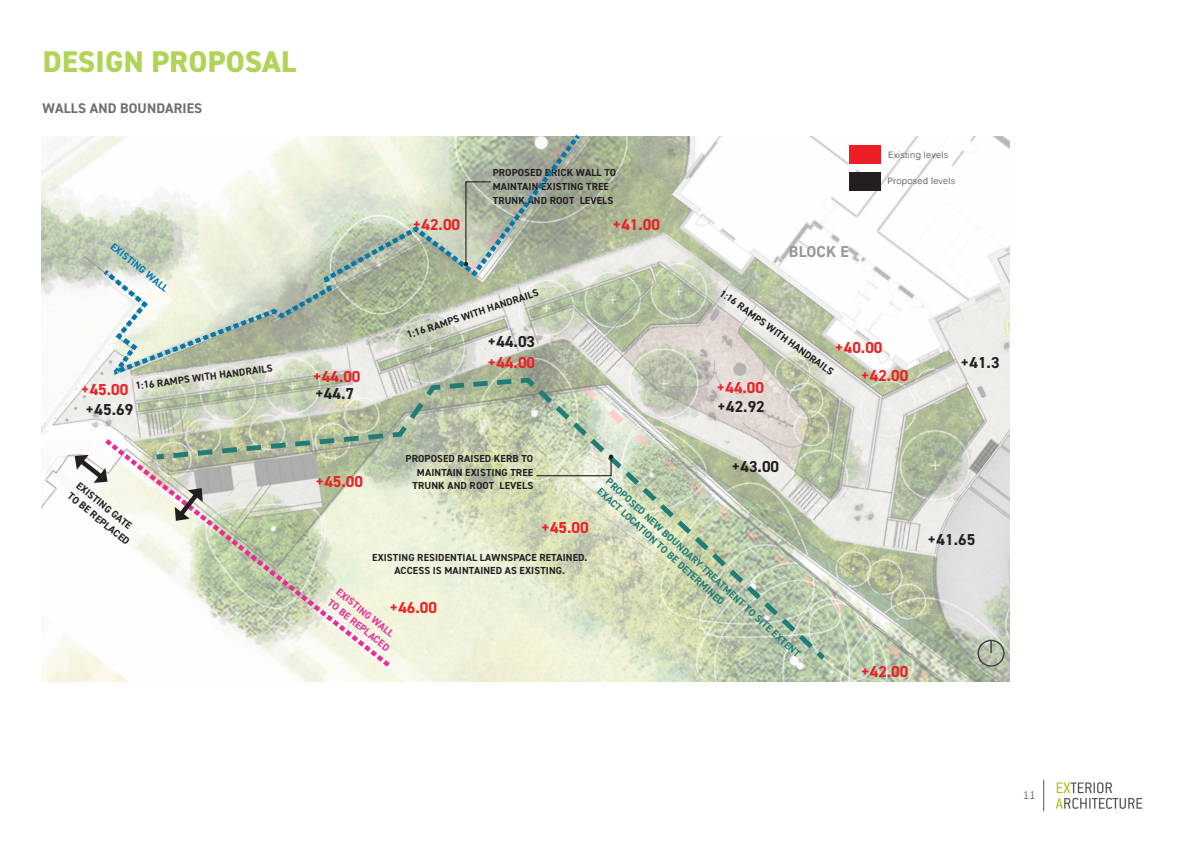
<style>
.page{position:relative;width:1191px;height:842px;background:#fff}
.page>*{position:absolute;margin:0;border:0;box-sizing:border-box;transform-origin:0 0}
.Section_Heading__Page_title___NOT_IN_TOC{font:800 30px "DIN2014";letter-spacing:.01em;color:#b0d358}
.Section_Sub_Heading__NOT_IN_TOC{font:700 15.9px "DIN2014";color:#ed1f24}
.Section_Sub_Heading__NOT_IN_TOC-2{font:700 15.9px "DIN2014";color:#231f20}
.Section_Sub_Heading__NOT_IN_TOC-3{font:700 15.9px "DIN2014";letter-spacing:.01em;color:#989898}
.Section_Sub_Heading__NOT_IN_TOC-4{font:700 14px "DIN2014";letter-spacing:.01em;color:#6b6f70}
.t1{font:11px "Kalinga";color:#636366;scale:.95 1}
.Section_Sub_Heading__NOT_IN_TOC-5{font:700 10.2px/13.6px "DIN2014";letter-spacing:.01em;color:#231f20}
.Section_Sub_Heading__NOT_IN_TOC-6{font:700 10.2px "DIN2014";color:#217c76}
.Section_Sub_Heading__NOT_IN_TOC-7{font:700 10.2px "DIN2014";color:#ed2b94}
.Section_Sub_Heading__NOT_IN_TOC-8{font:700 10.2px "DIN2014";color:#0078aa}
.Key_text{font:9px "Kalinga";letter-spacing:.03em;color:#3e3e3f;scale:.95 1}
</style>
<div class="page">
<img style="left:42px;top:137px;width:967px;height:545px">
<svg style="left:151px;top:375px;width:679px;height:290px;background:#d0d7be"></svg>
<svg style="left:100px;top:434px;width:295px;height:237px"></svg>
<svg style="left:173px;top:487px;width:31px;height:35px"></svg>
<svg style="left:73px;top:453px;width:36px;height:31px"></svg>
<svg style="left:535px;top:454px;width:78px;height:23px;background:#d1d7bd"></svg>
<div style="left:977px;top:640px;width:27px;height:27px;border:1px solid #3e3e3f;border-radius:50%"></div>
<svg style="left:990px;top:640px;width:1px;height:13px"></svg>
<svg style="left:99px;top:136px;width:483px;height:288px;background:#c4cdb9"></svg>
<svg style="left:109px;top:134px;width:475px;height:244px;background:#ccd3c3"></svg>
<div style="left:849px;top:145px;width:31px;height:18px;background:#ed1f24"></div>
<div style="left:849px;top:172px;width:31px;height:18px;background:#231f20"></div>
<img style="left:1055px;top:782px;width:88px;height:27px">
<hr style="left:1043px;top:780px;width:1px;height:31px;background:#57585a">
<p class="Section_Heading__Page_title___NOT_IN_TOC" style="left:43px;top:42px;width:255px">DESIGN PROPOSAL</p>
<p class="Section_Sub_Heading__NOT_IN_TOC-4" style="left:43px;top:99px;width:161px">WALLS AND BOUNDARIES</p>
<p class="Section_Sub_Heading__NOT_IN_TOC-8" style="left:116px;top:240px;width:72px;rotate:39deg">EXISTING WALL</p>
<p class="Section_Sub_Heading__NOT_IN_TOC" style="left:81px;top:379px;width:49px">+45.00</p>
<p class="Section_Sub_Heading__NOT_IN_TOC-5" style="left:135px;top:380px;width:139px;rotate:-8deg">1:16 RAMPS WITH HANDRAILS</p>
<p class="Section_Sub_Heading__NOT_IN_TOC-2" style="left:86px;top:399px;width:49px">+45.69</p>
<p class="Section_Sub_Heading__NOT_IN_TOC" style="left:313px;top:366px;width:49px">+44.00</p>
<p class="Section_Sub_Heading__NOT_IN_TOC-2" style="left:315px;top:383px;width:40px">+44.7</p>
<p class="Section_Sub_Heading__NOT_IN_TOC" style="left:413px;top:214px;width:49px">+42.00</p>
<p class="Section_Sub_Heading__NOT_IN_TOC-5" style="left:493px;top:166px;width:125px">PROPOSED BRICK WALL TO<br>MAINTAIN EXISTING TREE<br>TRUNK AND ROOT LEVELS</p>
<p class="Section_Sub_Heading__NOT_IN_TOC" style="left:613px;top:214px;width:49px">+41.00</p>
<p class="Section_Sub_Heading__NOT_IN_TOC-3" style="left:789px;top:241px;width:61px">BLOCK E</p>
<p class="Key_text" style="left:888px;top:149px;width:65px">Existing levels</p>
<p class="Key_text" style="left:887px;top:175px;width:73px">Proposed levels</p>
<p class="Section_Sub_Heading__NOT_IN_TOC-5" style="left:405px;top:328px;width:139px;rotate:-18deg">1:16 RAMPS WITH HANDRAILS</p>
<p class="Section_Sub_Heading__NOT_IN_TOC-5" style="left:725px;top:286px;width:139px;rotate:36deg">1:16 RAMPS WITH HANDRAILS</p>
<p class="Section_Sub_Heading__NOT_IN_TOC-2" style="left:488px;top:331px;width:49px">+44.03</p>
<p class="Section_Sub_Heading__NOT_IN_TOC" style="left:835px;top:337px;width:49px">+40.00</p>
<p class="Section_Sub_Heading__NOT_IN_TOC" style="left:861px;top:365px;width:49px">+42.00</p>
<p class="Section_Sub_Heading__NOT_IN_TOC" style="left:488px;top:352px;width:49px">+44.00</p>
<p class="Section_Sub_Heading__NOT_IN_TOC" style="left:717px;top:377px;width:49px">+44.00</p>
<p class="Section_Sub_Heading__NOT_IN_TOC-2" style="left:717px;top:396px;width:49px">+42.92</p>
<p class="Section_Sub_Heading__NOT_IN_TOC-2" style="left:961px;top:352px;width:40px">+41.3</p>
<p class="Section_Sub_Heading__NOT_IN_TOC-5" style="left:405px;top:452px;width:129px;text-align:right">PROPOSED RAISED KERB TO<br>MAINTAIN EXISTING TREE<br>TRUNK AND ROOT LEVELS</p>
<p class="Section_Sub_Heading__NOT_IN_TOC-2" style="left:732px;top:455px;width:49px">+43.00</p>
<p class="Section_Sub_Heading__NOT_IN_TOC" style="left:316px;top:471px;width:49px">+45.00</p>
<p class="Section_Sub_Heading__NOT_IN_TOC-5" style="left:82px;top:479px;width:78px;rotate:39deg">EXISTING GATE<br>TO BE REPLACED</p>
<p class="Section_Sub_Heading__NOT_IN_TOC-6" style="left:613px;top:474px;width:261px;rotate:43deg">PROPOSED NEW BOUNDARY TREATMENT TO SITE EXTENT</p>
<p class="Section_Sub_Heading__NOT_IN_TOC-6" style="left:604px;top:484px;width:170px;rotate:43deg">EXACT LOCATION TO BE DETERMINED</p>
<p class="Section_Sub_Heading__NOT_IN_TOC" style="left:541px;top:517px;width:49px">+45.00</p>
<p class="Section_Sub_Heading__NOT_IN_TOC-5" style="left:372px;top:550px;width:216px">EXISTING RESIDENTIAL LAWNSPACE RETAINED.</p>
<p class="Section_Sub_Heading__NOT_IN_TOC-5" style="left:394px;top:564px;width:172px">ACCESS IS MAINTAINED AS EXISTING.</p>
<p class="Section_Sub_Heading__NOT_IN_TOC-7" style="left:342px;top:585px;width:72px;rotate:39deg">EXISTING WALL</p>
<p class="Section_Sub_Heading__NOT_IN_TOC-7" style="left:333px;top:596px;width:78px;rotate:39deg">TO BE REPLACED</p>
<p class="Section_Sub_Heading__NOT_IN_TOC" style="left:390px;top:597px;width:49px">+46.00</p>
<p class="Section_Sub_Heading__NOT_IN_TOC-2" style="left:928px;top:529px;width:49px">+41.65</p>
<p class="Section_Sub_Heading__NOT_IN_TOC" style="left:861px;top:661px;width:49px">+42.00</p>
<p class="t1" style="left:1023px;top:788px;width:14px">11</p>
</div>
